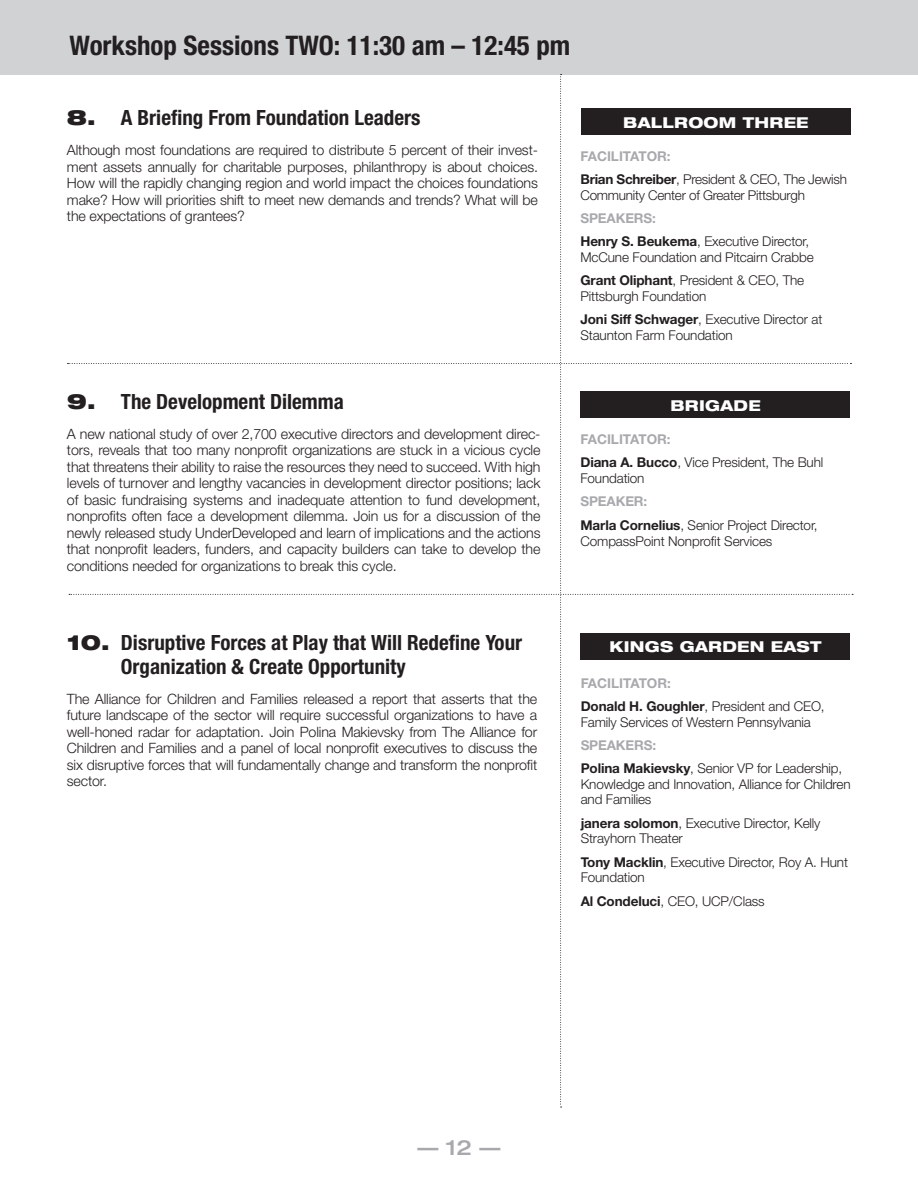
<style>
.page{position:relative;width:918px;height:1188px;background:#fff}
.page>*{position:absolute;margin:0;border:0;box-sizing:border-box;transform-origin:0 0}
.t1{font:700 condensed 27px "Helvetica Neue";color:#231f20}
.t2{font:700 condensed 21px/24px "Helvetica Neue";color:#231f20}
.t3{font:500 expanded 21px "Helvetica Neue";color:#a8a9ad}
.t4{font:800 expanded 15px "Helvetica Neue";letter-spacing:.02em;color:#fff}
.t5{font:300 14.25px/16.5px "Helvetica Neue";letter-spacing:-.01em;color:#231f20;text-align:justify}
.t6{font:300 13.5px/23.2px "Helvetica Neue";letter-spacing:-.01em;color:#231f20}
.t7{font:700 13.5px "Helvetica Neue";letter-spacing:-.025em;color:#a8a9ad}
.s1{font-weight:900;font-stretch:expanded}
.s2{font-weight:700;color:#a8a9ad}
.s3{font-weight:700}
</style>
<div class="page">
<div style="left:0;top:0;width:918px;height:75px;background:#d1d2d4"></div>
<div style="left:581px;top:108px;width:270px;height:27px;background:#231f20"></div>
<div style="left:580px;top:392px;width:270px;height:26px;background:#231f20"></div>
<div style="left:580px;top:633px;width:270px;height:27px;background:#231f20"></div>
<h1 class="t1" style="left:70px;top:29px;width:502px">Workshop Sessions Two: 11:30 am – 12:45 pm</h1>
<h2 class="t2" style="left:67px;top:106px;width:355px"><span class="s1">8.</span> A Briefing From Foundation Leaders</h2>
<p class="t5" style="left:67px;top:142px;width:473px">Although most foundations are required to distribute 5 percent of their invest&shy;ment assets annually for charitable purposes, philanthropy is about choices.<br>How will the rapidly changing region and world impact the choices foundations make? How will priorities shift to meet new demands and trends? What will be the expectations of grantees?</p>
<p class="t4" style="left:623px;top:113px;width:187px">BALLROOM THREE</p>
<p class="t7" style="left:580px;top:147px;width:48px">Faci litator</p>
<p class="t6" style="left:580px;top:144px;width:268px;text-indent:86px"><span class="s2">:<br></span><span class="s3">Brian Schreiber</span>, President &amp; CEO, The Jewish</p>
<p class="t6" style="left:580px;top:183px;width:226px">Community Center of Greater Pittsburgh</p>
<p class="t6" style="left:580px;top:206px;width:230px"><span class="s2">SpeakerS:<br></span><span class="s3">Henry S. Beukema</span>, Executive Director,</p>
<p class="t6" style="left:580px;top:245px;width:235px">McCune Foundation and Pitcairn Crabbe<br><span class="s3">Grant Oliphant</span>, President &amp; CEO, The</p>
<p class="t6" style="left:580px;top:284px;width:243px">Pittsburgh Foundation<br><span class="s3">Joni Siff Schwager</span>, Executive Director at</p>
<p class="t6" style="left:580px;top:323px;width:154px">Staunton Farm Foundation</p>
<h2 class="t2" style="left:67px;top:389px;width:278px"><span class="s1">9.</span> The Development Dilemma</h2>
<p class="t5" style="left:67px;top:425px;width:475px">A new national study of over 2,700 executive directors and development direc&shy;tors, reveals that too many nonprofit organizations are stuck in a vicious cycle that threatens their ability to raise the resources they need to succeed. With high levels of turnover and lengthy vacancies in development director positions; lack of basic fundraising systems and inadequate attention to fund development, nonprofits often face a development dilemma. Join us for a discussion of the newly released study UnderDeveloped and learn of implications and the actions that nonprofit leaders, funders, and capacity builders can take to develop the conditions needed for organizations to break this cycle.</p>
<p class="t4" style="left:670px;top:396px;width:90px">BRIGADE</p>
<p class="t7" style="left:580px;top:431px;width:48px">Faci litator</p>
<p class="t6" style="left:580px;top:427px;width:244px;text-indent:86px"><span class="s2">:<br></span><span class="s3">Diana A. Bucco</span>, Vice President, The Buhl</p>
<p class="t6" style="left:580px;top:466px;width:66px">Foundation</p>
<p class="t6" style="left:580px;top:490px;width:239px"><span class="s2">Speaker:<br></span><span class="s3">Marla Cornelius</span>, Senior Project Director,</p>
<p class="t6" style="left:580px;top:529px;width:193px">CompassPoint Nonprofit Services</p>
<h2 class="t2" style="left:121px;top:630px;width:403px;text-indent:-54px"><span class="s1">10.</span> D isruptive Forces at Play that Will Redefine Your<br>Organization &amp; Create Opportunity</h2>
<p class="t5" style="left:67px;top:690px;width:472px">The Alliance for Children and Families released a report that asserts that the future landscape of the sector will require successful organizations to have a well-honed radar for adaptation. Join Polina Makievsky from The Alliance for Children and Families and a panel of local nonprofit executives to discuss the six disruptive forces that will fundamentally change and transform the nonprofit sector.</p>
<p class="t4" style="left:610px;top:637px;width:214px">KINGS GARDEN EAST</p>
<p class="t7" style="left:581px;top:675px;width:48px">Faci litator</p>
<p class="t6" style="left:581px;top:671px;width:246px;text-indent:86px"><span class="s2">:<br></span><span class="s3">Donald H. Goughler</span>, President and CEO,</p>
<p class="t6" style="left:581px;top:710px;width:232px">Family Services of Western Pennsylvania</p>
<p class="t6" style="left:581px;top:733px;width:263px"><span class="s2">Speakers:<br></span><span class="s3">Polina Makievsky</span>, Senior VP for Leadership,</p>
<p class="t6" style="left:581px;top:776px;width:271px;line-height:15.8px">Knowledge and Innovation, Alliance for Children and Families</p>
<p class="t6" style="left:581px;top:815px;width:241px;line-height:15.8px"><span class="s3">janera solomon</span>, Executive Director, Kelly<br>Strayhorn Theater</p>
<p class="t6" style="left:581px;top:854px;width:269px;line-height:15.8px"><span class="s3">Tony Macklin</span>, Executive Director, Roy A. Hunt<br>Foundation</p>
<p class="t6" style="left:581px;top:889px;width:186px"><span class="s3">Al Condeluci</span>, CEO, UCP/Class</p>
<h2 class="t3" style="left:418px;top:1134px;width:84px">— 12 —</h2>
</div>
